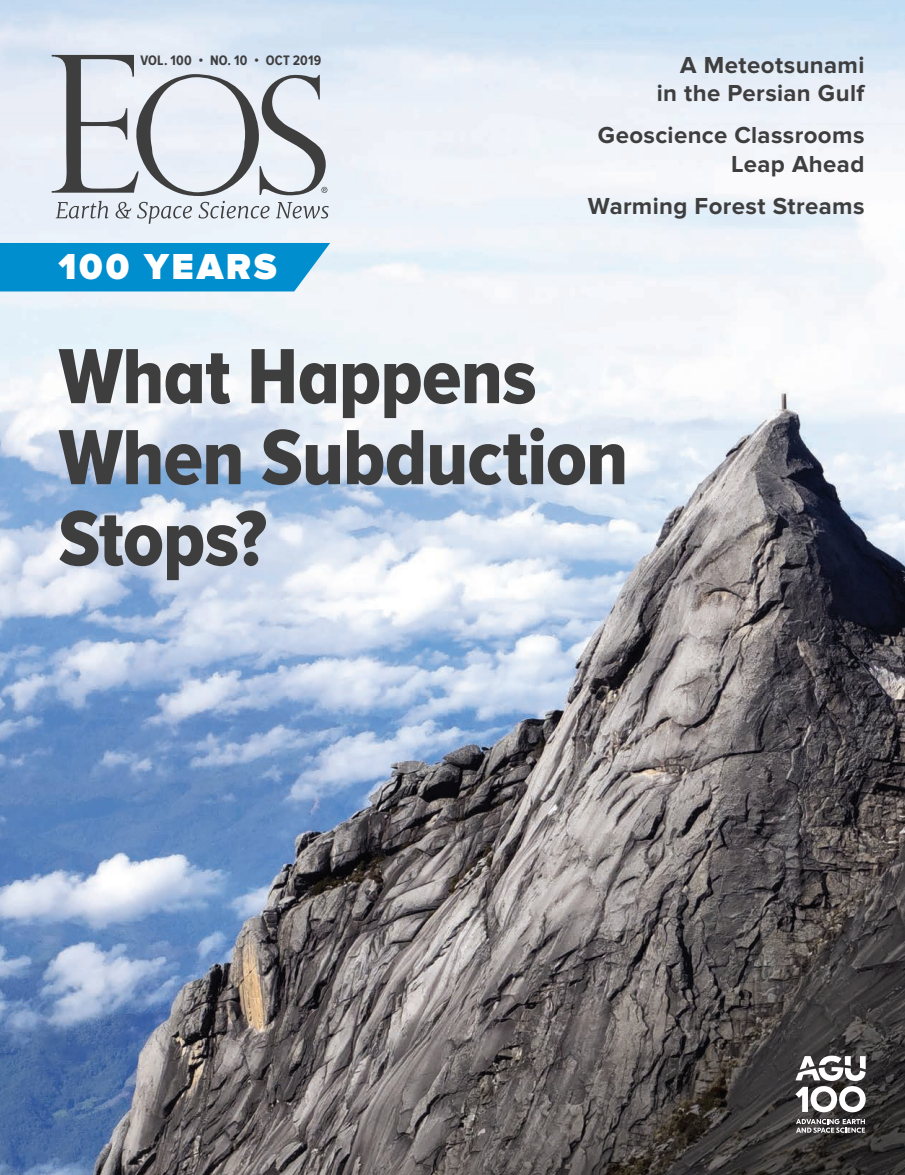
<style>
.page{position:relative;width:905px;height:1175px;background:#fff}
.page>*{position:absolute;margin:0;border:0;box-sizing:border-box;transform-origin:0 0}
.Feature_Lrg_Headline{font:81px/81px "Proxima Nova A Cond Extrabld";letter-spacing:-.01em;color:#3e3e3f}
.Feature_Sml_Headline{font:900 37.5px "Proxima Nova";letter-spacing:.07em;color:#fff}
.Cover_Cover_Lines{font:700 24px/28.5px "Proxima Nova";letter-spacing:.015em;color:#3e3e3f;text-align:right}
.Cover_Vol_No_Date{font:700 14.25px "Proxima Nova Cond";letter-spacing:.015em;color:#3e3e3f}
</style>
<div class="page">
<img style="left:0;top:0;width:904px;height:1174px">
<svg style="left:52px;top:55px;width:277px;height:169px;background:#c7cbd3"></svg>
<div style="left:0;top:243px;width:330px;height:48px;background:#008ecf"></div>
<svg style="left:796px;top:1118px;width:68px;height:14px"></svg>
<svg style="left:795px;top:1055px;width:70px;height:57px"></svg>
<p class="Cover_Vol_No_Date" style="left:140px;top:52px;width:182px">VOL. 100 • NO. 10 • OCT 2019</p>
<p class="Feature_Sml_Headline" style="left:58px;top:245px;width:220px">100 YEARS</p>
<p class="Cover_Cover_Lines" style="left:656px;top:51px;width:209px">A Meteotsunami in the Persian Gulf</p>
<p class="Cover_Cover_Lines" style="left:598px;top:121px;width:268px">Geoscience Classrooms<br>Leap Ahead</p>
<p class="Cover_Cover_Lines" style="left:588px;top:192px;width:278px">Warming Forest Streams</p>
<p class="Feature_Lrg_Headline" style="left:58px;top:334px;width:571px">What Happens<br>When Subduction<br>Stops?</p>
</div>
